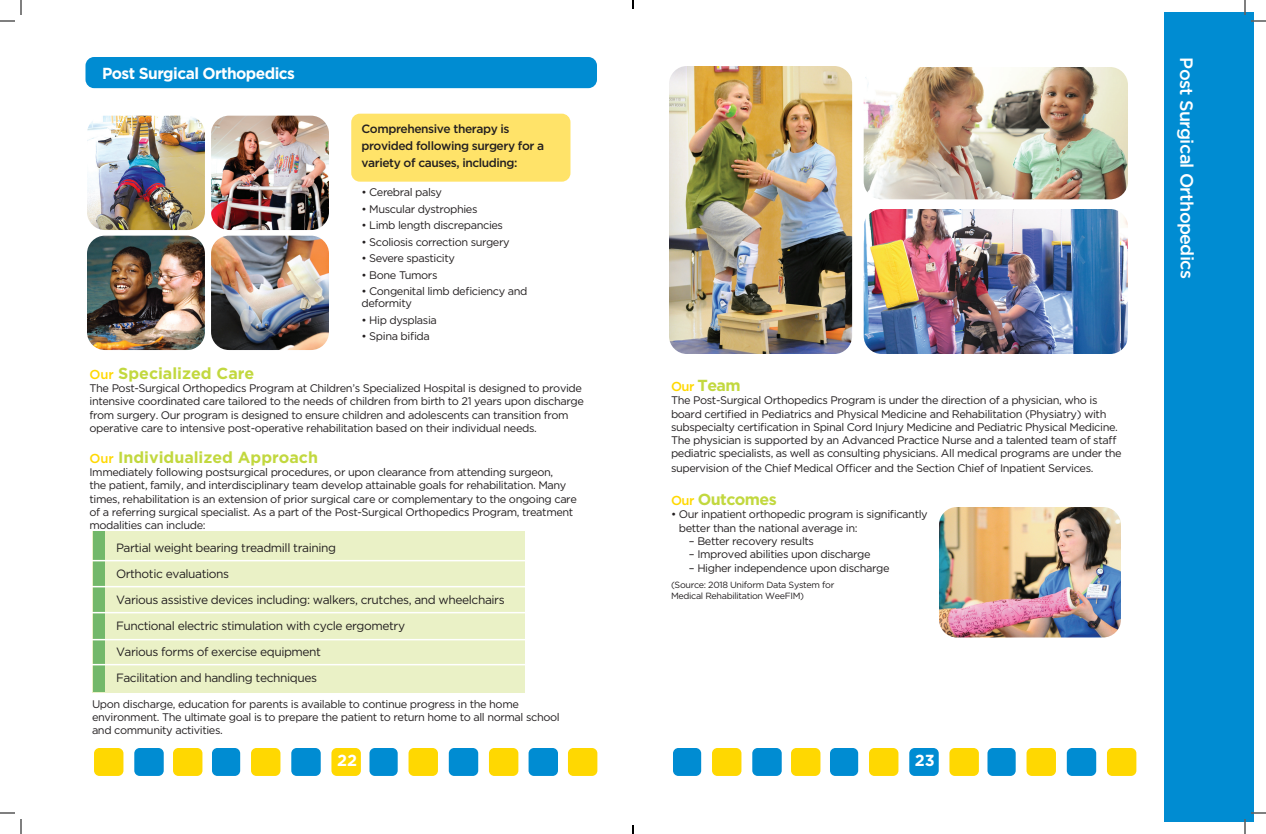
<style>
.page{position:relative;width:1266px;height:834px;background:#fff}
.page>*{position:absolute;margin:0;border:0;box-sizing:border-box;transform-origin:0 0}
.t1{font:500 18px "Gotham";letter-spacing:-.04em;color:#fff}
.t2{font:700 16px "Gotham";color:#c2d83f}
.t3{font:700 16px "Gotham";letter-spacing:-.035em;color:#fff}
.t4{font:700 16px "Gotham";letter-spacing:-.035em;color:#c2d83f}
.t5{font:12px/26px "Gotham";letter-spacing:-.035em;color:#231f20}
.t6{font:500 12px/17px "Gotham";letter-spacing:-.035em;color:#231f20}
.t7{font:11px/13.2px "Gotham";letter-spacing:-.035em;color:#231f20}
.t8{font:9px/10.8px "Gotham";letter-spacing:-.035em;color:#231f20}
.s1{font-weight:500;font-size:13px;color:#ffd801}
</style>
<div class="page">
<div style="left:1193px;top:12px;width:61px;height:810px;background:#008cd2"></div>
<div style="left:1164px;top:12px;width:44px;height:810px;background:#008cd2"></div>
<div style="left:351px;top:114px;width:219px;height:68px;background:#ffe369;border-radius:9px"></div>
<div style="left:93px;top:531px;width:432px;height:161px;background:#eaf1c6"></div>
<div style="left:93px;top:531px;width:12px;height:161px;background:#73b86a"></div>
<hr style="left:92px;top:560px;width:433px;height:1px;background:#fff">
<hr style="left:92px;top:586px;width:433px;height:1px;background:#fff">
<hr style="left:92px;top:612px;width:433px;height:1px;background:#fff">
<hr style="left:92px;top:639px;width:433px;height:1px;background:#fff">
<hr style="left:92px;top:664px;width:433px;height:1px;background:#fff">
<div style="left:86px;top:57px;width:511px;height:31px;background:#008cd2;border-radius:9px"></div>
<img style="left:87px;top:116px;width:118px;height:114px">
<img style="left:211px;top:116px;width:118px;height:114px">
<img style="left:87px;top:236px;width:118px;height:114px">
<img style="left:211px;top:236px;width:118px;height:114px">
<div style="left:987px;top:748px;width:29px;height:28px;background:#008cd2;border-radius:5px"></div>
<div style="left:1027px;top:748px;width:29px;height:28px;background:#ffd801;border-radius:5px"></div>
<div style="left:1067px;top:748px;width:29px;height:28px;background:#008cd2;border-radius:5px"></div>
<div style="left:1107px;top:748px;width:29px;height:28px;background:#ffd801;border-radius:5px"></div>
<div style="left:830px;top:748px;width:28px;height:28px;background:#008cd2;border-radius:5px"></div>
<div style="left:869px;top:748px;width:29px;height:28px;background:#ffd801;border-radius:5px"></div>
<div style="left:909px;top:748px;width:30px;height:28px;background:#008cd2;border-radius:5px"></div>
<div style="left:949px;top:748px;width:30px;height:28px;background:#ffd801;border-radius:5px"></div>
<div style="left:791px;top:748px;width:29px;height:28px;background:#ffd801;border-radius:5px"></div>
<div style="left:673px;top:748px;width:28px;height:28px;background:#008cd2;border-radius:5px"></div>
<div style="left:712px;top:748px;width:29px;height:28px;background:#ffd801;border-radius:5px"></div>
<div style="left:752px;top:748px;width:30px;height:28px;background:#008cd2;border-radius:5px"></div>
<div style="left:369px;top:748px;width:29px;height:28px;background:#008cd2;border-radius:5px"></div>
<div style="left:409px;top:748px;width:29px;height:28px;background:#ffd801;border-radius:5px"></div>
<div style="left:449px;top:748px;width:29px;height:28px;background:#008cd2;border-radius:5px"></div>
<div style="left:489px;top:748px;width:29px;height:28px;background:#ffd801;border-radius:5px"></div>
<div style="left:529px;top:748px;width:29px;height:28px;background:#008cd2;border-radius:5px"></div>
<div style="left:212px;top:748px;width:28px;height:28px;background:#008cd2;border-radius:5px"></div>
<div style="left:251px;top:748px;width:29px;height:28px;background:#ffd801;border-radius:5px"></div>
<div style="left:291px;top:748px;width:30px;height:28px;background:#008cd2;border-radius:5px"></div>
<div style="left:331px;top:748px;width:30px;height:28px;background:#ffd801;border-radius:5px"></div>
<div style="left:173px;top:748px;width:29px;height:28px;background:#ffd801;border-radius:5px"></div>
<div style="left:94px;top:748px;width:29px;height:28px;background:#ffd801;border-radius:5px"></div>
<div style="left:134px;top:748px;width:30px;height:28px;background:#008cd2;border-radius:5px"></div>
<div style="left:568px;top:748px;width:29px;height:28px;background:#ffd801;border-radius:5px"></div>
<img style="left:669px;top:66px;width:183px;height:288px">
<img style="left:864px;top:209px;width:264px;height:145px">
<img style="left:864px;top:67px;width:264px;height:132px">
<img style="left:939px;top:507px;width:182px;height:131px">
<svg style="left:0;top:0;width:22px;height:22px"></svg>
<svg style="left:0;top:812px;width:22px;height:22px"></svg>
<svg style="left:1244px;top:0;width:22px;height:22px"></svg>
<svg style="left:1244px;top:812px;width:22px;height:22px"></svg>
<svg style="left:632px;top:0;width:2px;height:9px"></svg>
<svg style="left:632px;top:825px;width:2px;height:9px"></svg>
<h2 class="t3" style="left:102px;top:63px;width:195px">Post Surgical Orthopedics</h2>
<p class="t6" style="left:362px;top:120px;width:184px">Comprehensive therapy is provided following surgery for a variety of causes, including:</p>
<p class="t7" style="left:362px;top:186px;width:82px">• Cerebral palsy</p>
<p class="t7" style="left:362px;top:202px;width:118px">• Muscular dystrophies</p>
<p class="t7" style="left:362px;top:219px;width:143px">• Limb length discrepancies</p>
<p class="t7" style="left:362px;top:235px;width:150px">• Scoliosis correction surgery</p>
<p class="t7" style="left:362px;top:252px;width:95px">• Severe spasticity</p>
<p class="t7" style="left:362px;top:268px;width:78px">• Bone Tumors</p>
<p class="t7" style="left:362px;top:285px;width:167px;line-height:12px">• Congenital limb deficiency and deformity</p>
<p class="t7" style="left:362px;top:313px;width:77px">• Hip dysplasia</p>
<p class="t7" style="left:362px;top:330px;width:70px">• Spina bifida</p>
<h2 class="t2" style="left:90px;top:363px;width:166px"><span class="s1">Our</span> Specialized Care</h2>
<p class="t7" style="left:90px;top:381px;width:496px">The Post-Surgical Orthopedics Program at Children’s Specialized Hospital is designed to provide intensive coordinated care tailored to the needs of children from birth to 21 years upon discharge from surgery. Our program is designed to ensure children and adolescents can transition from operative care to intensive post-operative rehabilitation based on their individual needs.</p>
<h2 class="t2" style="left:90px;top:447px;width:230px"><span class="s1">Our</span> Individualized Approach</h2>
<p class="t7" style="left:90px;top:465px;width:489px">Immediately following postsurgical procedures, or upon clearance from attending surgeon,<br>the patient, family, and interdisciplinary team develop attainable goals for rehabilitation. Many times, rehabilitation is an extension of prior surgical care or complementary to the ongoing care of a referring surgical specialist. As a part of the Post-Surgical Orthopedics Program, treatment modalities can include:</p>
<p class="t5" style="left:116px;top:534px;width:390px">Partial weight bearing treadmill training<br>Orthotic evaluations<br>Various assistive devices including: walkers, crutches, and wheelchairs Functional electric stimulation with cycle ergometry<br>Various forms of exercise equipment<br>Facilitation and handling techniques</p>
<p class="t7" style="left:92px;top:697px;width:469px">Upon discharge, education for parents is available to continue progress in the home environment. The ultimate goal is to prepare the patient to return home to all normal school and community activities.</p>
<h2 class="t2" style="left:671px;top:375px;width:71px"><span class="s1">Our</span> Team</h2>
<p class="t7" style="left:671px;top:394px;width:452px">The Post-Surgical Orthopedics Program is under the direction of a physician, who is board certified in Pediatrics and Physical Medicine and Rehabilitation (Physiatry) with subspecialty certification in Spinal Cord Injury Medicine and Pediatric Physical Medicine.<br>The physician is supported by an Advanced Practice Nurse and a talented team of staff pediatric specialists, as well as consulting physicians. All medical programs are under the</p>
<p class="t7" style="left:671px;top:461px;width:424px">supervision of the Chief Medical Officer and the Section Chief of Inpatient Services.</p>
<h2 class="t4" style="left:671px;top:489px;width:107px"><span class="s1">Our</span> Outcomes</h2>
<p class="t7" style="left:679px;top:508px;width:250px;text-indent:-8px">• Our inpatient orthopedic program is significantly better than the national average in:</p>
<p class="t7" style="left:689px;top:534px;width:127px">– Better recovery results</p>
<p class="t7" style="left:689px;top:547px;width:183px">– Improved abilities upon discharge</p>
<p class="t7" style="left:689px;top:562px;width:202px">– Higher independence upon discharge</p>
<p class="t8" style="left:671px;top:579px;width:165px">(Source: 2018 Uniform Data System for<br>Medical Rehabilitation WeeFIM)</p>
<h2 class="t3" style="left:337px;top:750px;width:21px">22</h2>
<h2 class="t3" style="left:915px;top:750px;width:21px">23</h2>
<h1 class="t1" style="left:1199px;top:57px;width:223px;rotate:90deg">Post Surgical Orthopedics</h1>
</div>
